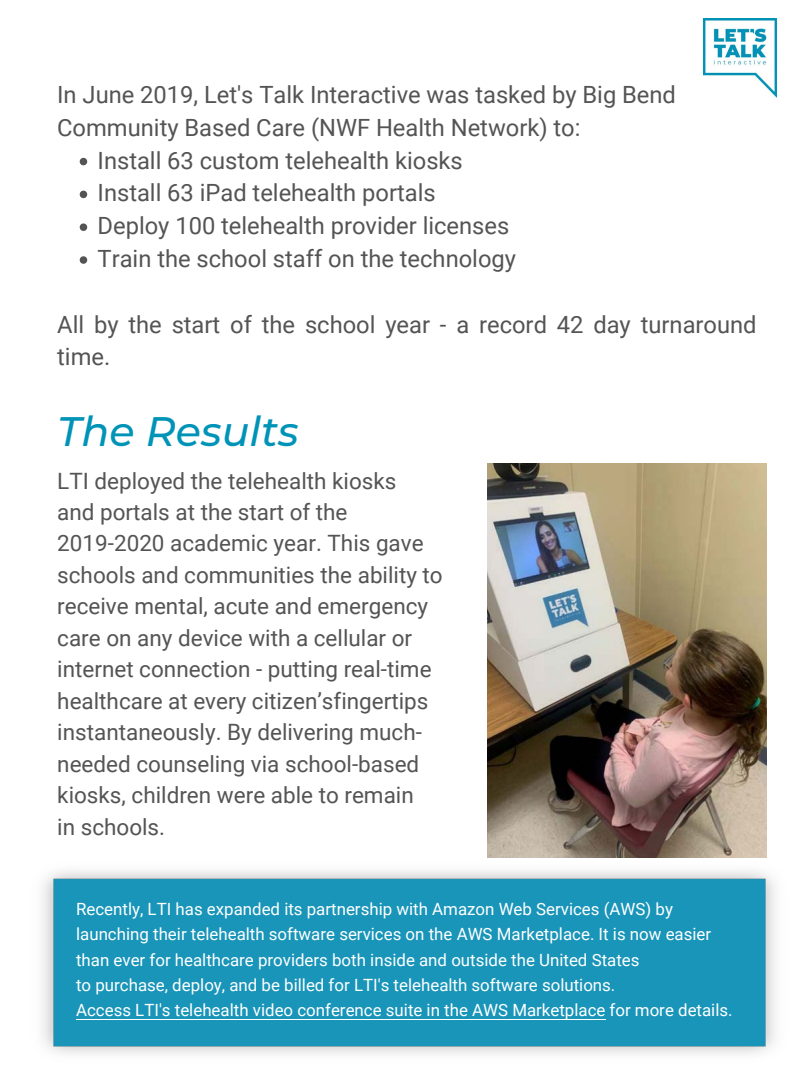
<style>
.page{position:relative;width:810px;height:1080px;background:#fff}
.page>*{position:absolute;margin:0;border:0;box-sizing:border-box;transform-origin:0 0}
.t1{font:italic 500 41.25px "Montserrat";color:#0093b8}
.t2{font:23.75px/32.8px "Roboto";color:#545454}
.t3{font:22.5px/31.5px "Roboto";color:#545454}
.t4{font:16.88px/25.3px "Roboto";color:#fff}
</style>
<div class="page">
<svg style="left:80px;top:158px;width:7px;height:7px"></svg>
<svg style="left:80px;top:191px;width:7px;height:7px"></svg>
<svg style="left:80px;top:223px;width:7px;height:8px"></svg>
<svg style="left:80px;top:256px;width:7px;height:8px"></svg>
<img style="left:703px;top:18px;width:73px;height:79px">
<img style="left:487px;top:463px;width:280px;height:393px">
<img style="left:42px;top:856px;width:734px;height:198px">
<hr style="left:76px;top:1019px;width:529px;height:1px;background:#fff">
<p class="t2" style="left:57px;top:78px;width:620px">In June 2019, Let's Talk Interactive was tasked by Big Bend<br>Community Based Care (NWF Health Network) to:</p>
<p class="t2" style="left:98px;top:144px;width:367px">Install 63 custom telehealth kiosks</p>
<p class="t2" style="left:98px;top:177px;width:340px">Install 63 iPad telehealth portals</p>
<p class="t2" style="left:98px;top:210px;width:413px">Deploy 100 telehealth provider licenses</p>
<p class="t2" style="left:98px;top:243px;width:420px">Train the school staff on the technology</p>
<p class="t2" style="left:57px;top:308px;width:701px">All by the start of the school year - a record 42 day turnaround time.</p>
<p class="t1" style="left:57px;top:403px;width:243px">The Results</p>
<p class="t3" style="left:57px;top:464px;width:387px">LTI deployed the telehealth kiosks<br>and portals at the start of the 2019-2020 academic year. This gave schools and communities the ability to receive mental, acute and emergency care on any device with a cellular or internet connection - putting real-time healthcare at every citizen’sfingertips instantaneously. By delivering much&shy;needed counseling via school-based kiosks, children were able to remain<br>in schools.</p>
<p class="t4" style="left:76px;top:896px;width:658px">Recently, LTI has expanded its partnership with Amazon Web Services (AWS) by launching their telehealth software services on the AWS Marketplace. It is now easier than ever for healthcare providers both inside and outside the United States<br>to purchase, deploy, and be billed for LTI's telehealth software solutions.<br>Access LTI's telehealth video conference suite in the AWS Marketplace for more details.</p>
</div>
